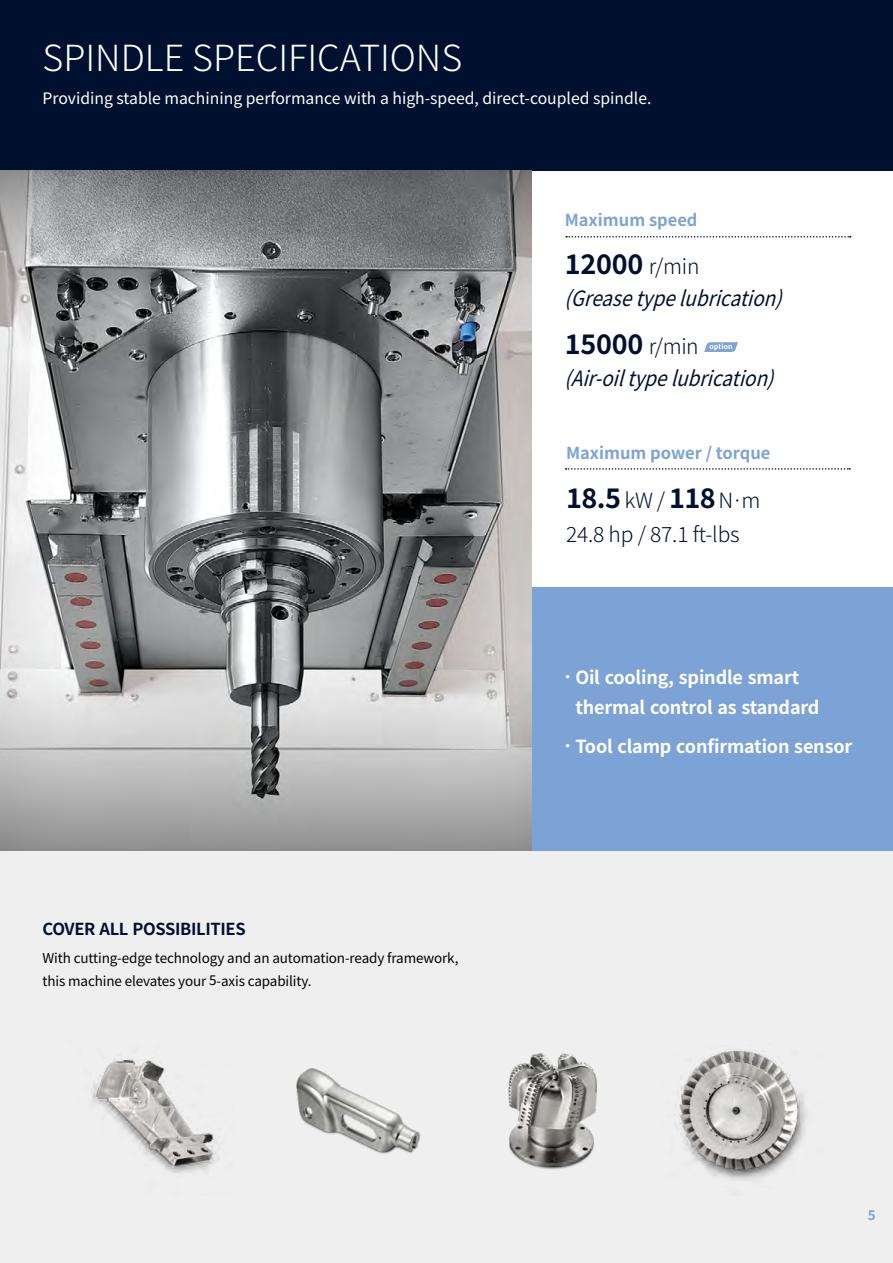
<style>
.page{position:relative;width:893px;height:1263px;background:#fff}
.page>*{position:absolute;margin:0;border:0;box-sizing:border-box;transform-origin:0 0}
.t1{font:300 36px "Noto Sans KR";color:#fff}
.t2{font:700 27px "Noto Sans KR";letter-spacing:-.01em;color:#00102f}
.t3{font:italic 21px "Noto Sans KR";color:#00102f;scale:.9 1}
.t4{font:300 21px "Noto Sans KR";letter-spacing:-.01em;color:#00102f}
.t5{font:700 18px/30px "Noto Sans KR";letter-spacing:-.01em;color:#fff}
.t6{font:700 16.5px "Noto Sans KR";color:#7da3d6}
.t7{font:700 16.5px "Noto Sans KR";letter-spacing:-.02em;color:#00102f}
.t8{font:15.75px "Noto Sans KR";color:#fff}
.t9{font:13.5px/22.5px "Noto Sans KR";letter-spacing:-.01em;color:#000}
.t10{font:700 13.5px "Noto Sans KR";color:#7da3d6}
.s1{font-weight:300;font-size:21px}
</style>
<div class="page">
<div style="left:531px;top:587px;width:362px;height:264px;background:#7da3d6"></div>
<div style="left:0;top:0;width:893px;height:170px;background:#00102f"></div>
<img style="left:0;top:170px;width:531px;height:681px">
<svg style="left:565px;top:236px;width:286px;height:2px"></svg>
<svg style="left:565px;top:468px;width:286px;height:2px"></svg>
<div style="left:0;top:851px;width:893px;height:412px;background:#efefef"></div>
<img style="left:508px;top:1053px;width:89px;height:117px">
<img style="left:296px;top:1068px;width:125px;height:86px">
<img style="left:91px;top:1058px;width:128px;height:115px">
<img style="left:678px;top:1050px;width:129px;height:130px">
<svg style="left:704px;top:342px;width:34px;height:10px"></svg>
<h1 class="t1" style="left:43px;top:38px;width:421px">SPINDLE SPECIFICATIONS</h1>
<p class="t8" style="left:43px;top:90px;width:610px">Providing stable machining performance with a high-speed, direct-coupled spindle.</p>
<p class="t6" style="left:565px;top:210px;width:134px">Maximum speed</p>
<h2 class="t2" style="left:565px;top:249px;width:136px">12000 <span class="s1">r/min</span></h2>
<h3 class="t3" style="left:565px;top:287px;width:260px">(Greasetypelubrication)</h3>
<h2 class="t2" style="left:565px;top:328px;width:135px">15000 <span class="s1">r/min</span></h2>
<h3 class="t3" style="left:565px;top:366px;width:251px">(Air-oiltypelubrication)</h3>
<p class="t6" style="left:566px;top:444px;width:206px">Maximum power / torque</p>
<h2 class="t2" style="left:566px;top:482px;width:196px">18.5 <span class="s1">kW /</span> 118 <span class="s1">N·m</span></h2>
<h3 class="t4" style="left:566px;top:522px;width:175px">24.8 hp / 87.1 ft-lbs</h3>
<p class="t7" style="left:43px;top:919px;width:205px">COVER ALL POSSIBILITIES</p>
<p class="t9" style="left:43px;top:947px;width:417px">With cutting-edge technology and an automation-ready framework, this machine elevates your 5-axis capability.</p>
<h3 class="t5" style="left:575px;top:663px;width:246px;text-indent:-11px">. Oil cooling, spindle smart thermal control as standard</h3>
<h3 class="t5" style="left:565px;top:732px;width:289px">. Tool clamp confirmation sensor</h3>
<p class="t10" style="left:868px;top:1208px;width:9px">5</p>
</div>
